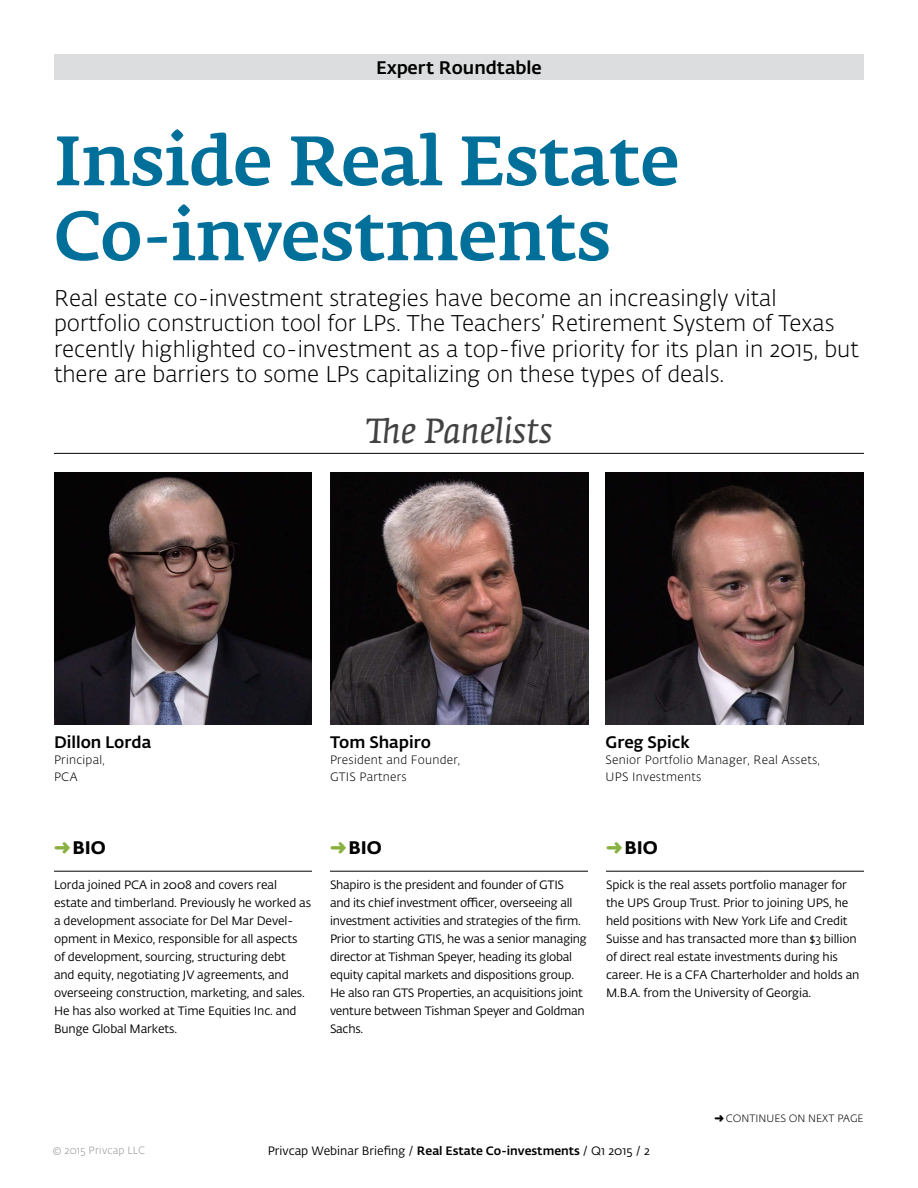
<style>
.page{position:relative;width:918px;height:1188px;background:#fff}
.page>*{position:absolute;margin:0;border:0;box-sizing:border-box;transform-origin:0 0}
.t1{font:500 69px/75px "Fedra Serif A Std";letter-spacing:-.005em;color:#00709a}
.t2{font:italic 34.5px "Fedra Serif A Std";color:#424143}
.t3{font:300 22.5px/25.5px "Fedra Sans Alt Pro";color:#000}
.t4{font:500 18px "Fedra Sans Alt Pro";color:#000}
.t5{font:700 18px "Fedra Sans Alt Pro";color:#000}
.t6{font:500 16.5px "Fedra Sans Alt Pro";color:#000}
.t7{font:12px/18px "Fedra Sans Alt Pro";letter-spacing:-.01em;color:#000}
.t8{font:300 12px/16.5px "Fedra Sans Alt Pro";letter-spacing:.02em;color:#000}
.t9{font:300 10.5px "Fedra Sans Alt Pro";color:#000}
.t10{font:300 10.5px "Fedra Sans Alt Pro";letter-spacing:.025em;color:#939598}
.s1{color:#89b13f}
.s2{font-weight:500}
</style>
<div class="page">
<div style="left:54px;top:54px;width:810px;height:26px;background:#dcddde"></div>
<hr style="left:54px;top:453px;width:810px;height:1px;background:#000">
<img style="left:606px;top:472px;width:258px;height:252px">
<img style="left:330px;top:472px;width:258px;height:252px">
<img style="left:54px;top:472px;width:258px;height:252px">
<hr style="left:606px;top:871px;width:258px;height:1px;background:#000">
<hr style="left:330px;top:871px;width:258px;height:1px;background:#000">
<hr style="left:54px;top:871px;width:258px;height:1px;background:#000">
<h3 class="t4" style="left:376px;top:54px;width:167px">Expert Roundtable</h3>
<h1 class="t1" style="left:54px;top:129px;width:627px">Inside Real Estate<br>Co-investments</h1>
<p class="t3" style="left:54px;top:285px;width:806px">Real estate co-investment strategies have become an increasingly vital portfolio construction tool for LPs. The Teachers’ Retirement System of Texas recently highlighted co-investment as a top-five priority for its plan in 2015, but there are barriers to some LPs capitalizing on these types of deals.</p>
<h2 class="t2" style="left:365px;top:411px;width:189px">The Panelists</h2>
<h3 class="t6" style="left:54px;top:730px;width:99px">Dillon Lorda</h3>
<p class="t8" style="left:54px;top:752px;width:52px">Principal,<br>PCA</p>
<h3 class="t6" style="left:330px;top:730px;width:102px">Tom Shapiro</h3>
<p class="t8" style="left:330px;top:752px;width:132px">President and Founder,<br>GTIS Partners</p>
<h3 class="t6" style="left:606px;top:730px;width:86px">Greg Spick</h3>
<p class="t8" style="left:606px;top:752px;width:216px">Senior Portfolio Manager, Real Assets,<br>UPS Investments</p>
<h3 class="t5" style="left:54px;top:833px;width:53px"><span class="s1">➜</span>BIO</h3>
<p class="t7" style="left:54px;top:876px;width:259px">Lorda joined PCA in 2008 and covers real estate and timberland. Previously he worked as a development associate for Del Mar Devel&shy;opment in Mexico, responsible for all aspects of development, sourcing, structuring debt<br>and equity, negotiating JV agreements, and overseeing construction, marketing, and sales.<br>He has also worked at Time Equities Inc. and Bunge Global Markets.</p>
<h3 class="t5" style="left:330px;top:833px;width:53px"><span class="s1">➜</span>BIO</h3>
<p class="t7" style="left:330px;top:876px;width:258px">Shapiro is the president and founder of GTIS and its chief investment officer, overseeing all investment activities and strategies of the firm.<br>Prior to starting GTIS, he was a senior managing director at Tishman Speyer, heading its global equity capital markets and dispositions group.<br>He also ran GTS Properties, an acquisitions joint venture between Tishman Speyer and Goldman Sachs.</p>
<h3 class="t5" style="left:606px;top:833px;width:53px"><span class="s1">➜</span>BIO</h3>
<p class="t7" style="left:606px;top:876px;width:255px">Spick is the real assets portfolio manager for the UPS Group Trust. Prior to joining UPS, he held positions with New York Life and Credit Suisse and has transacted more than $3 billion of direct real estate investments during his career. He is a CFA Charterholder and holds an M.B.A. from the University of Georgia.</p>
<p class="t9" style="left:714px;top:1111px;width:151px">➜ CONTINUES ON NEXT PAGE</p>
<p class="t10" style="left:53px;top:1144px;width:94px">© 2015 Privcap LLC</p>
<p class="t7" style="left:268px;top:1141px;width:384px">Privcap Webinar Briefing / <span class="s2">Real Estate Co-investments</span> / Q1 2015 / 2</p>
</div>
